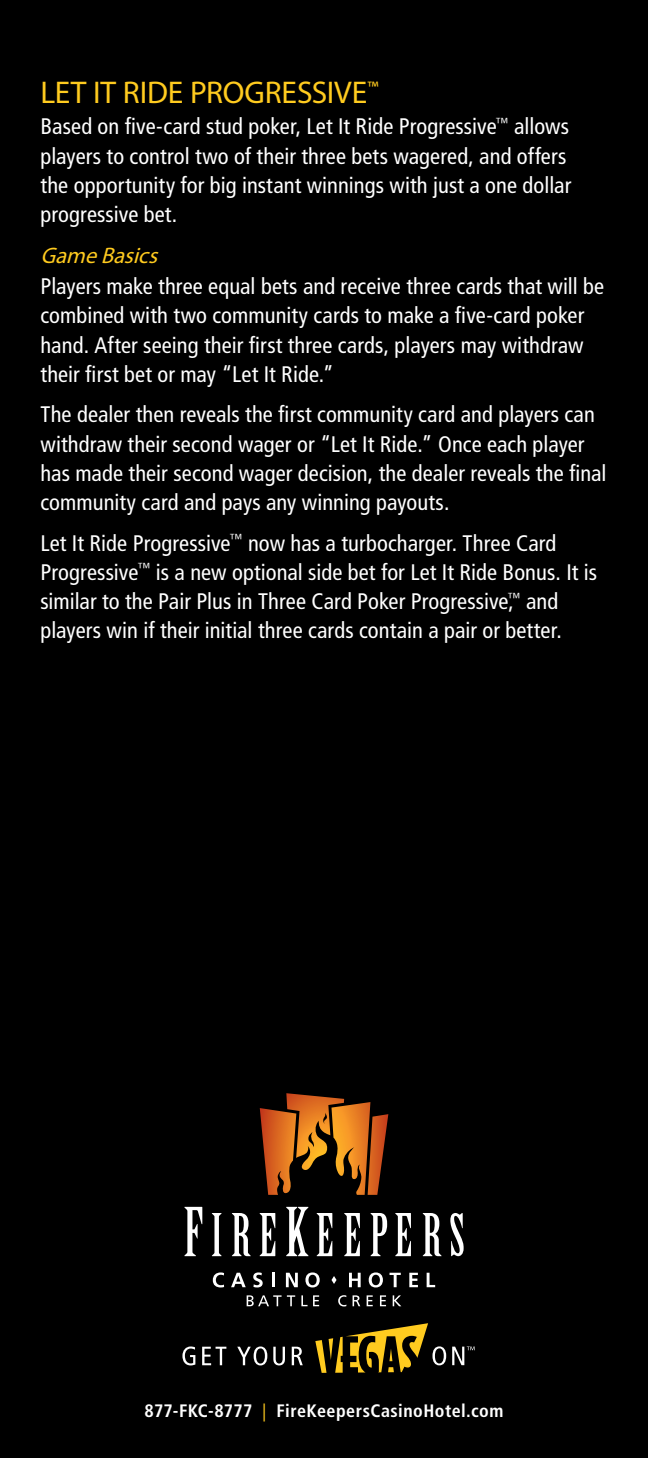
<style>
.page{position:relative;width:648px;height:1458px;background:#000}
.page>*{position:absolute;margin:0;border:0;box-sizing:border-box;transform-origin:0 0}
.t1{font:31.5px "Myriad Pro";letter-spacing:-.005em;color:#ffcb1f}
.t2{font:condensed 22.5px/29.2px "Frutiger LT Std";letter-spacing:.005em;color:#fff}
.t3{font:italic 22.5px "Myriad Pro";color:#ffcb1f}
.t4{font:700 condensed 18px "Frutiger LT Std";letter-spacing:.025em;color:#fff}
.s1{font-family:"Myriad Pro";font-weight:400;font-stretch:normal;color:#ffcb1f}
</style>
<div class="page">
<svg style="left:315px;top:1323px;width:131px;height:50px"></svg>
<svg style="left:182px;top:1347px;width:13px;height:18px"></svg>
<svg style="left:202px;top:1347px;width:24px;height:18px"></svg>
<svg style="left:237px;top:1347px;width:30px;height:18px"></svg>
<svg style="left:273px;top:1347px;width:12px;height:18px"></svg>
<svg style="left:292px;top:1347px;width:11px;height:18px"></svg>
<svg style="left:452px;top:1347px;width:23px;height:18px"></svg>
<svg style="left:260px;top:1093px;width:128px;height:102px"></svg>
<svg style="left:184px;top:1207px;width:18px;height:49px"></svg>
<svg style="left:212px;top:1213px;width:10px;height:43px"></svg>
<svg style="left:232px;top:1213px;width:19px;height:43px"></svg>
<svg style="left:260px;top:1213px;width:15px;height:43px"></svg>
<svg style="left:286px;top:1207px;width:22px;height:49px"></svg>
<svg style="left:317px;top:1213px;width:15px;height:43px"></svg>
<svg style="left:344px;top:1213px;width:16px;height:43px"></svg>
<svg style="left:371px;top:1213px;width:16px;height:43px"></svg>
<svg style="left:395px;top:1213px;width:16px;height:43px"></svg>
<svg style="left:423px;top:1213px;width:19px;height:43px"></svg>
<svg style="left:450px;top:1213px;width:14px;height:43px"></svg>
<svg style="left:247px;top:1295px;width:48px;height:11px"></svg>
<svg style="left:301px;top:1295px;width:18px;height:11px"></svg>
<svg style="left:338px;top:1295px;width:8px;height:11px"></svg>
<svg style="left:353px;top:1295px;width:7px;height:11px"></svg>
<svg style="left:367px;top:1295px;width:6px;height:11px"></svg>
<svg style="left:380px;top:1295px;width:6px;height:11px"></svg>
<svg style="left:393px;top:1295px;width:8px;height:11px"></svg>
<svg style="left:213px;top:1272px;width:11px;height:15px"></svg>
<svg style="left:231px;top:1273px;width:15px;height:14px"></svg>
<svg style="left:253px;top:1272px;width:10px;height:15px"></svg>
<hr style="left:272px;top:1273px;width:3px;height:14px;background:#fff">
<svg style="left:286px;top:1273px;width:12px;height:14px"></svg>
<svg style="left:305px;top:1272px;width:15px;height:15px"></svg>
<svg style="left:349px;top:1273px;width:12px;height:14px"></svg>
<svg style="left:369px;top:1272px;width:14px;height:15px"></svg>
<svg style="left:390px;top:1273px;width:11px;height:14px"></svg>
<svg style="left:409px;top:1273px;width:9px;height:14px"></svg>
<svg style="left:427px;top:1273px;width:8px;height:14px"></svg>
<svg style="left:331px;top:1276px;width:6px;height:8px"></svg>
<h1 class="t1" style="left:40px;top:73px;width:340px">LET IT RIDE PROGRESSIVE<sup>™</sup></h1>
<p class="t2" style="left:40px;top:112px;width:532px">Based on five-card stud poker, Let It Ride Progressive<sup>™</sup> allows players to control two of their three bets wagered, and offers the opportunity for big instant winnings with just a one dollar progressive bet.</p>
<p class="t3" style="left:40px;top:241px;width:125px">GameBasics</p>
<p class="t2" style="left:40px;top:272px;width:565px">Players make three equal bets and receive three cards that will be combined with two community cards to make a five-card poker hand. After seeing their first three cards, players may withdraw their first bet or may “Let It Ride.”</p>
<p class="t2" style="left:40px;top:400px;width:568px">The dealer then reveals the first community card and players can withdraw their second wager or “Let It Ride.” Once each player has made their second wager decision, the dealer reveals the final community card and pays any winning payouts.</p>
<p class="t2" style="left:40px;top:528px;width:558px">Let It Ride Progressive<sup>™</sup> now has a turbocharger. Three Card Progressive<sup>™</sup> is a new optional side bet for Let It Ride Bonus. It is similar to the Pair Plus in Three Card Poker Progressive,<sup>™</sup> and players win if their initial three cards contain a pair or better.</p>
<p class="t4" style="left:144px;top:1401px;width:361px">877-FKC-8777 <span class="s1">|</span> FireKeepersCasinoHotel.com</p>
</div>
